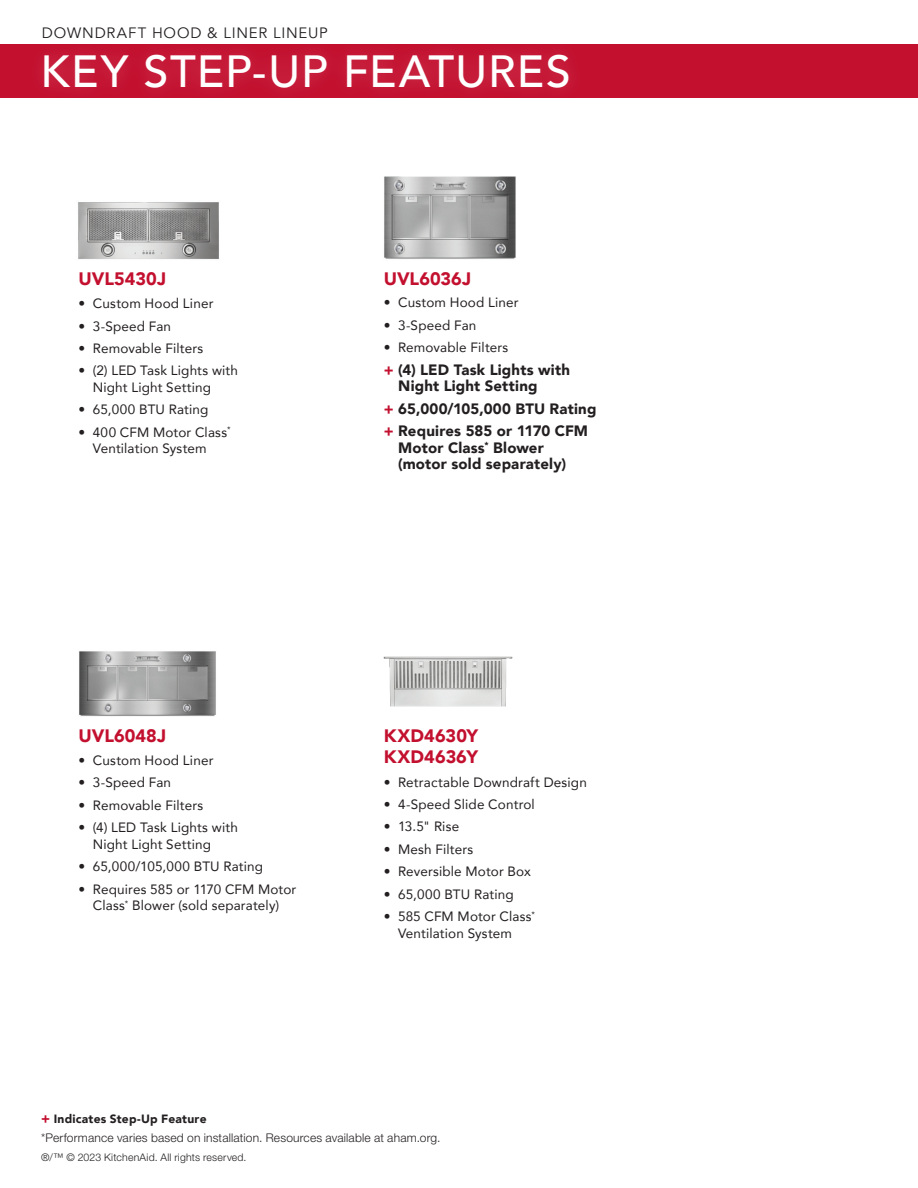
<style>
.page{position:relative;width:918px;height:1188px;background:#fff}
.page>*{position:absolute;margin:0;border:0;box-sizing:border-box;transform-origin:0 0}
.Page_header_White{font:500 45px "Avenir";letter-spacing:.025em;color:#fff}
.Subhead_gold_10pt{font:900 18px/21.6px "Avenir";color:#c3102f}
.bullets_black_8pt{font:900 18px "Avenir";letter-spacing:-.005em;color:#c3102f}
.bullets_black_8pt-2{font:900 15px/16.5px "Avenir";letter-spacing:.01em;color:#231f20}
.Resources{font:15px "Avenir";letter-spacing:.055em;color:#231f20}
.bullets_black_8pt-3{font:13.5px/16.5px "Avenir";letter-spacing:.01em;color:#231f20}
.bullets_black_8pt-4{font:300 12px "Helvetica Neue LT Std";letter-spacing:.015em;color:#231f20}
.bullets_black_8pt-5{font:900 12px "Avenir";letter-spacing:.02em;color:#231f20}
.Disclaimer_black_8pt{font:300 10.5px "Helvetica Neue LT Std";letter-spacing:.02em;color:#231f20}
.s1{color:#c3102f}
.s2{font-size:13.5px;color:#c3102f}
</style>
<div class="page">
<img style="left:78px;top:202px;width:141px;height:58px">
<img style="left:384px;top:176px;width:132px;height:83px">
<img style="left:79px;top:651px;width:137px;height:66px">
<img style="left:383px;top:656px;width:130px;height:51px">
<div style="left:0;top:44px;width:918px;height:54px;background:#c3102f"></div>
<div style="left:29px;top:38px;width:556px;height:67px;background:#fff;opacity:.2"></div>
<p class="Resources" style="left:42px;top:24px;width:287px">DOWNDRAFT HOOD &amp; LINER LINEUP</p>
<p class="Page_header_White" style="left:40px;top:32px;width:532px">KEY STEP-UP FEATURES</p>
<p class="Subhead_gold_10pt" style="left:79px;top:267px;width:89px">UVL5430J</p>
<p class="bullets_black_8pt-3" style="left:79px;top:295px;width:136px">• Custom Hood Liner</p>
<p class="bullets_black_8pt-3" style="left:79px;top:317px;width:94px">• 3-Speed Fan</p>
<p class="bullets_black_8pt-3" style="left:79px;top:340px;width:126px">• Removable Filters</p>
<p class="bullets_black_8pt-3" style="left:93px;top:362px;width:147px;text-indent:-14px">• (2) LED Task Lights with<br>Night Light Setting</p>
<p class="bullets_black_8pt-3" style="left:79px;top:401px;width:131px">• 65,000 BTU Rating</p>
<p class="bullets_black_8pt-3" style="left:93px;top:423px;width:139px;text-indent:-14px">• 400 CFM Motor Class<sup>*<br></sup>Ventilation System</p>
<p class="bullets_black_8pt" style="left:384px;top:263px;width:89px">UVL6036J</p>
<p class="bullets_black_8pt-3" style="left:384px;top:294px;width:136px">• Custom Hood Liner</p>
<p class="bullets_black_8pt-3" style="left:384px;top:316px;width:94px">• 3-Speed Fan</p>
<p class="bullets_black_8pt-3" style="left:384px;top:339px;width:126px">• Removable Filters</p>
<p class="bullets_black_8pt-2" style="left:398px;top:361px;width:173px;text-indent:-14px"><span class="s1">+</span> (4) LED Task Lights with<br>Night Light Setting</p>
<p class="bullets_black_8pt-2" style="left:384px;top:400px;width:214px"><span class="s1">+</span> 65,000/105,000 BTU Rating</p>
<p class="bullets_black_8pt-2" style="left:398px;top:422px;width:191px;text-indent:-14px"><span class="s1">+</span> Requires 585 or 1170 CFM<br>Motor Class<sup>*</sup> Blower (motor sold separately)</p>
<p class="Subhead_gold_10pt" style="left:79px;top:724px;width:89px">UVL6048J</p>
<p class="bullets_black_8pt-3" style="left:79px;top:752px;width:136px">• Custom Hood Liner</p>
<p class="bullets_black_8pt-3" style="left:79px;top:774px;width:94px">• 3-Speed Fan</p>
<p class="bullets_black_8pt-3" style="left:79px;top:797px;width:126px">• Removable Filters</p>
<p class="bullets_black_8pt-3" style="left:93px;top:819px;width:147px;text-indent:-14px">• (4) LED Task Lights with<br>Night Light Setting</p>
<p class="bullets_black_8pt-3" style="left:79px;top:858px;width:186px">• 65,000/105,000 BTU Rating</p>
<p class="bullets_black_8pt-3" style="left:79px;top:880px;width:219px;text-align:center">• Requires 585 or 1170 CFM Motor<br>Class<sup>*</sup> Blower (sold separately)</p>
<p class="Subhead_gold_10pt" style="left:384px;top:724px;width:96px">KXD4630Y<br>KXD4636Y</p>
<p class="bullets_black_8pt-3" style="left:384px;top:773px;width:205px">• Retractable Downdraft Design</p>
<p class="bullets_black_8pt-3" style="left:384px;top:796px;width:153px">• 4-Speed Slide Control</p>
<p class="bullets_black_8pt-3" style="left:384px;top:818px;width:77px">• 13.5" Rise</p>
<p class="bullets_black_8pt-3" style="left:384px;top:841px;width:91px">• Mesh Filters</p>
<p class="bullets_black_8pt-3" style="left:384px;top:863px;width:149px">• Reversible Motor Box</p>
<p class="bullets_black_8pt-3" style="left:384px;top:885px;width:131px">• 65,000 BTU Rating</p>
<p class="bullets_black_8pt-3" style="left:398px;top:908px;width:139px;text-indent:-14px">• 585 CFM Motor Class<sup>*<br></sup>Ventilation System</p>
<p class="bullets_black_8pt-5" style="left:41px;top:1109px;width:167px"><span class="s2">+</span> Indicates Step-Up Feature</p>
<p class="bullets_black_8pt-4" style="left:41px;top:1131px;width:401px">*Performance varies based on installation. Resources available at aham.org.</p>
<p class="Disclaimer_black_8pt" style="left:41px;top:1151px;width:207px">®/™ © 2023 KitchenAid. All rights reserved.</p>
</div>
